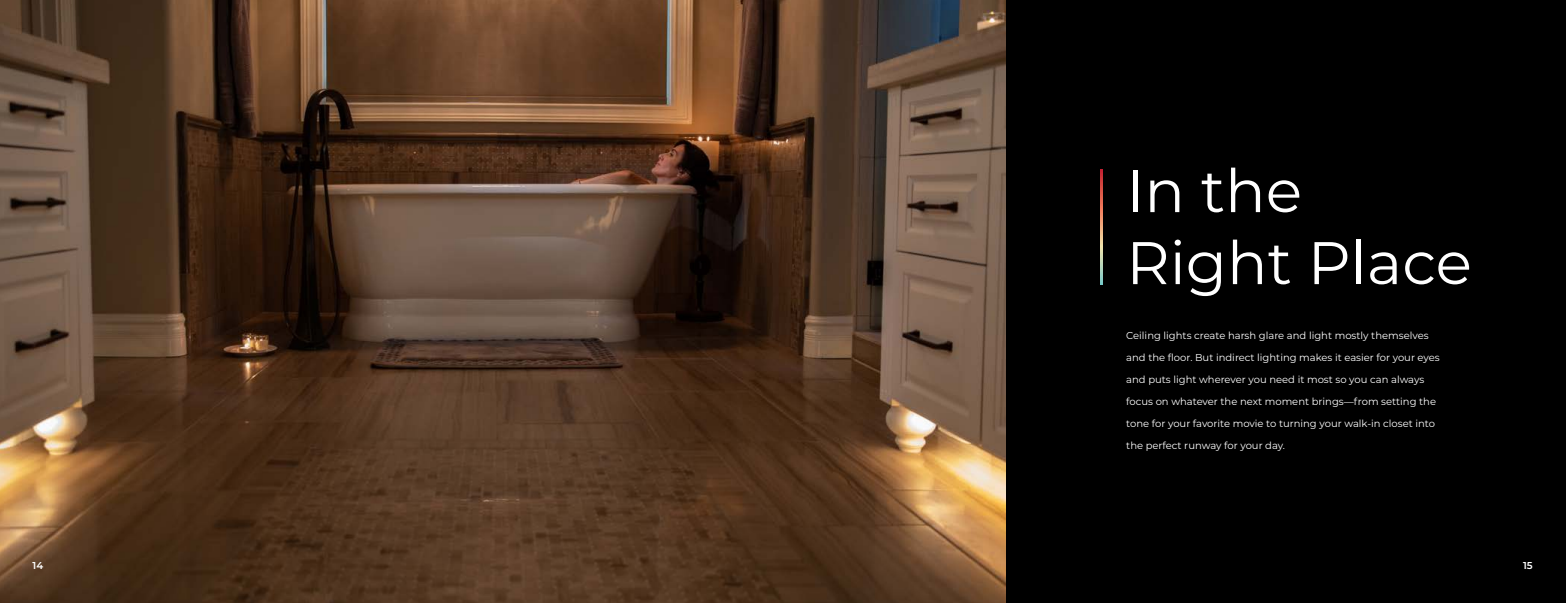
<style>
.page{position:relative;width:1566px;height:603px;background:#000}
.page>*{position:absolute;margin:0;border:0;box-sizing:border-box;transform-origin:0 0}
.Article_Title{font:60px/72px "Montserrat";color:#fff}
.body{font:10px/22px "Montserrat";color:#fff}
.t1{font:600 10px "Montserrat";color:#fff}
</style>
<div class="page">
<img style="left:0;top:0;width:1006px;height:603px">
<svg style="left:1100px;top:169px;width:3px;height:115px"></svg>
<p class="Article_Title" style="left:1126px;top:153px;width:347px">In the<br>Right Place</p>
<p class="body" style="left:1126px;top:324px;width:315px">Ceiling lights create harsh glare and light mostly themselves and the floor. But indirect lighting makes it easier for your eyes</p>
<p class="body" style="left:1126px;top:368px;width:300px">and puts light wherever you need it most so you can always</p>
<p class="body" style="left:1126px;top:390px;width:311px">focus on whatever the next moment brings—from setting the</p>
<p class="body" style="left:1126px;top:412px;width:310px">tone for your favorite movie to turning your walk-in closet into</p>
<p class="body" style="left:1126px;top:434px;width:160px">the perfect runway for your day.</p>
<p class="t1" style="left:33px;top:558px;width:12px">14</p>
<p class="t1" style="left:1523px;top:558px;width:11px">15</p>
</div>
